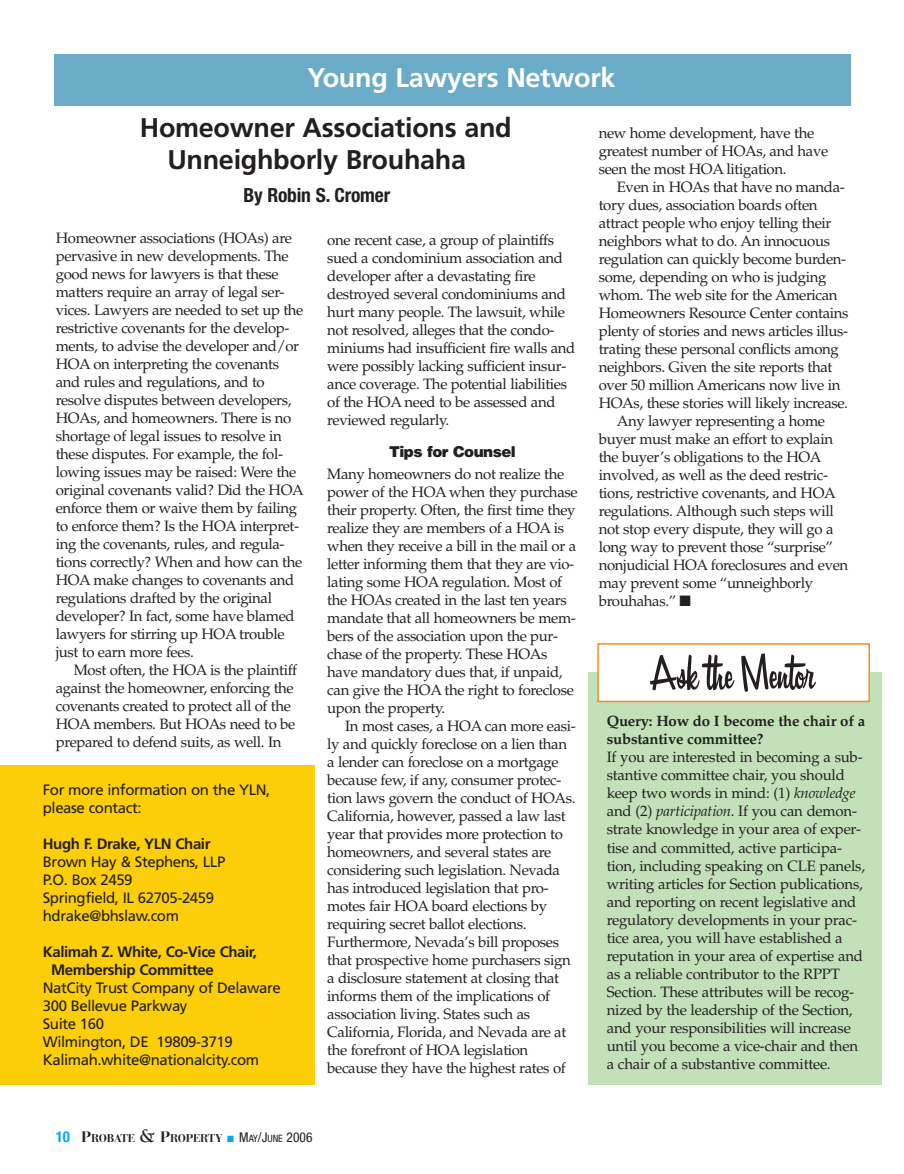
<style>
.page{position:relative;width:904px;height:1174px;background:#fff}
.page>*{position:absolute;margin:0;border:0;box-sizing:border-box;transform-origin:0 0}
.t1{font:52.5px "Mister Television";color:#231f20}
.t2{font:700 27px/31.5px "Frutiger";letter-spacing:-.01em;color:#231f20}
.t3{font:700 27px "Frutiger";letter-spacing:-.01em;color:#fff}
.t4{font:700 condensed 19.5px "Helvetica Neue";letter-spacing:-.01em;color:#231f20}
.t5{font:15px/18px "Palatino";letter-spacing:-.025em;color:#231f20}
.t6{font:15px/18px "Frutiger";letter-spacing:-.03em;color:#231f20}
.t7{font:700 15px/18px "Frutiger";letter-spacing:-.03em;color:#231f20}
.t8{font:700 15px/18px "Palatino";letter-spacing:-.015em;color:#231f20}
.t9{font:900 15px "Helvetica";letter-spacing:-.035em;color:#231f20}
.t10{font:700 11.25px "Bauer Bodoni";letter-spacing:-.02em;color:#231f20}
.s1{font-style:italic}
.s2{font-family:"Helvetica Neue";font-stretch:condensed;font-size:15px;color:#00aeef}
.s3{font-size:15px}
.s4{font-family:"Berkeley";font-size:19.5px}
.s5{font-family:"Helvetica Neue";font-weight:400;font-stretch:condensed;font-size:13.5px}
.s6{font-family:"Helvetica Neue";font-weight:400;font-stretch:condensed;font-size:10.2px}
</style>
<div class="page">
<div style="left:0;top:766px;width:315px;height:319px;background:#fcce08"></div>
<div style="left:588px;top:672px;width:293px;height:413px;background:#c3e1b8"></div>
<div style="left:54px;top:54px;width:797px;height:52px;background:#6aacc8"></div>
<div style="left:598px;top:644px;width:271px;height:57px;background:#fff"></div>
<div style="left:597px;top:643px;width:273px;height:59px;border:2px solid #f68c1f"></div>
<p class="t3" style="left:308px;top:67px;width:310px">Young Lawyers Network</p>
<h2 class="t2" style="left:167px;top:114px;width:346px;text-indent:-28px">Homeowner Associations and<br>Unneighborly Brouhaha</h2>
<h3 class="t4" style="left:243px;top:188px;width:148px">By Robin S. Cromer</h3>
<p class="t5" style="left:56px;top:230px;width:249px">Homeowner associations (HOAs) are pervasive in new developments. The good news for lawyers is that these matters require an array of legal ser&shy;vices. Lawyers are needed to set up the restrictive covenants for the develop&shy;ments, to advise the developer and/or HOA on interpreting the covenants and rules and regulations, and to resolve disputes between developers, HOAs, and homeowners. There is no shortage of legal issues to resolve in these disputes. For example, the fol&shy;lowing issues may be raised: Were the original covenants valid? Did the HOA enforce them or waive them by failing to enforce them? Is the HOA interpret&shy;ing the covenants, rules, and regula&shy;tions correctly? When and how can the HOA make changes to covenants and regulations drafted by the original developer? In fact, some have blamed lawyers for stirring up HOA trouble just to earn more fees.</p>
<p class="t5" style="left:56px;top:662px;width:243px;text-indent:18px">Most often, the HOA is the plaintiff against the homeowner, enforcing the covenants created to protect all of the HOA members. But HOAs need to be prepared to defend suits, as well. In</p>
<p class="t6" style="left:43px;top:781px;width:229px">For more information on the YLN, please contact:</p>
<h5 class="t7" style="left:43px;top:835px;width:169px">Hugh F. Drake, YLN Chair</h5>
<p class="t6" style="left:43px;top:853px;width:184px">Brown Hay &amp; Stephens, LLP</p>
<p class="t6" style="left:43px;top:871px;width:173px">P.O. Box 2459<br>Springfield, IL 62705-2459 hdrake@bhslaw.com</p>
<h5 class="t7" style="left:51px;top:943px;width:207px;text-indent:-8px">Kalimah Z. White, Co-Vice Chair,<br>Membership Committee</h5>
<p class="t6" style="left:43px;top:979px;width:240px">NatCity Trust Company of Delaware<br>300 Bellevue Parkway<br>Suite 160<br>Wilmington, DE 19809-3719<br>Kalimah.white@nationalcity.com</p>
<p class="t5" style="left:599px;top:126px;width:231px">new home development, have the greatest number of HOAs, and have seen the most HOA litigation.</p>
<p class="t5" style="left:599px;top:180px;width:251px;text-indent:18px">Even in HOAs that have no manda&shy;tory dues, association boards often attract people who enjoy telling their neighbors what to do. An innocuous regulation can quickly become burden&shy;some, depending on who is judging whom. The web site for the American Homeowners Resource Center contains plenty of stories and news articles illus&shy;trating these personal conflicts among neighbors. Given the site reports that over 50 million Americans now live in HOAs, these stories will likely increase.</p>
<p class="t5" style="left:599px;top:414px;width:251px;text-indent:18px">Any lawyer representing a home buyer must make an effort to explain the buyer’s obligations to the HOA involved, as well as the deed restric&shy;tions, restrictive covenants, and HOA regulations. Although such steps will not stop every dispute, they will go a long way to prevent those “surprise” nonjudicial HOA foreclosures and even may prevent some “unneighborly brouhahas.” ■</p>
<p class="t5" style="left:327px;top:233px;width:250px">one recent case, a group of plaintiffs sued a condominium association and developer after a devastating fire destroyed several condominiums and hurt many people. The lawsuit, while not resolved, alleges that the condo&shy;miniums had insufficient fire walls and were possibly lacking sufficient insur&shy;ance coverage. The potential liabilities of the HOA need to be assessed and reviewed regularly.</p>
<p class="t9" style="left:389px;top:446px;width:128px">Tips for Counsel</p>
<p class="t5" style="left:327px;top:467px;width:252px">Many homeowners do not realize the power of the HOA when they purchase their property. Often, the first time they realize they are members of a HOA is when they receive a bill in the mail or a letter informing them that they are vio&shy;lating some HOA regulation. Most of the HOAs created in the last ten years mandate that all homeowners be mem&shy;bers of the association upon the pur&shy;chase of the property. These HOAs have mandatory dues that, if unpaid, can give the HOA the right to foreclose upon the property.</p>
<p class="t5" style="left:327px;top:719px;width:250px;text-indent:18px">In most cases, a HOA can more easi&shy;ly and quickly foreclose on a lien than a lender can foreclose on a mortgage because few, if any, consumer protec&shy;tion laws govern the conduct of HOAs.<br>California, however, passed a law last year that provides more protection to homeowners, and several states are considering such legislation. Nevada has introduced legislation that pro&shy;motes fair HOA board elections by requiring secret ballot elections.<br>Furthermore, Nevada’s bill proposes that prospective home purchasers sign a disclosure statement at closing that informs them of the implications of association living. States such as California, Florida, and Nevada are at the forefront of HOA legislation because they have the highest rates of</p>
<p class="t1" style="left:652px;top:655px;width:164px">Ask the Mentor</p>
<h5 class="t8" style="left:607px;top:714px;width:260px">Query: How do I become the chair of a substantive committee?</h5>
<p class="t5" style="left:607px;top:750px;width:260px">If you are interested in becoming a sub&shy;stantive committee chair, you should keep two words in mind: (1) <span class="s1">knowledge </span>and (2) <span class="s1">participation</span>. If you can demon&shy;strate knowledge in your area of exper&shy;tise and committed, active participa&shy;tion, including speaking on CLE panels, writing articles for Section publications, and reporting on recent legislative and regulatory developments in your prac&shy;tice area, you will have established a reputation in your area of expertise and as a reliable contributor to the RPPT Section. These attributes will be recog&shy;nized by the leadership of the Section, and your responsibilities will increase until you become a vice-chair and then a chair of a substantive committee.</p>
<p class="t10" style="left:56px;top:1134px;width:258px"><span class="s2">10</span> <span class="s3">P</span>ROBATE <span class="s4">&amp;</span> <span class="s3">P</span>ROPERTY <span class="s5">M</span><span class="s6">AY</span><span class="s5">/J</span><span class="s6">UNE</span> <span class="s5">2006</span></p>
</div>
